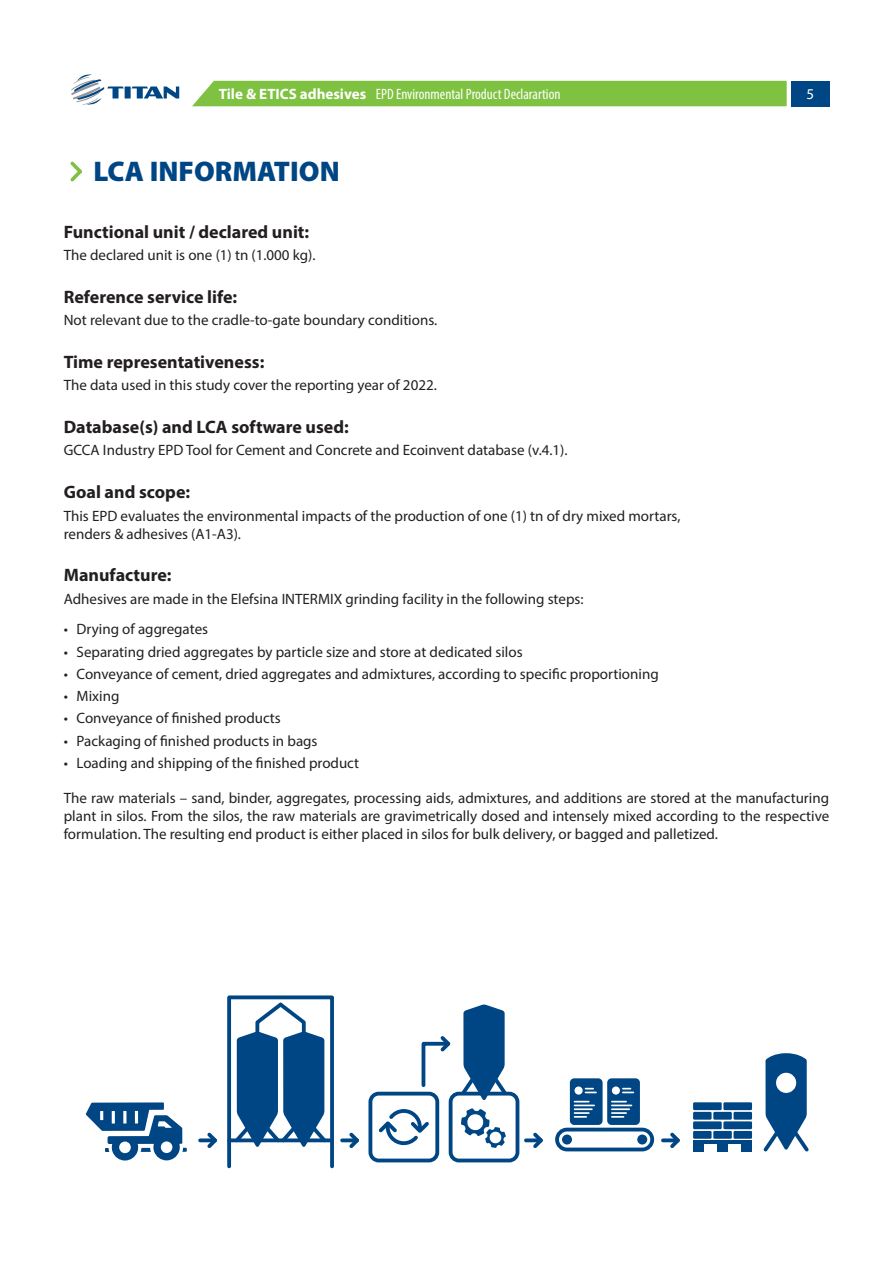
<style>
.page{position:relative;width:893px;height:1263px;background:#fff}
.page>*{position:absolute;margin:0;border:0;box-sizing:border-box;transform-origin:0 0}
.Title_01{font:900 28.5px "Myriad Pro";color:#004684}
.Title_03{font:700 18px "Myriad Pro";color:#231f20}
.Main{font:15px/18px "Myriad Pro";color:#231f20}
.t1{font:condensed 15px "Myriad Pro";color:#fff}
.t2{font:15px "Myriad Pro";color:#fff}
.s1{font-weight:700;font-stretch:normal}
</style>
<div class="page">
<div style="left:192px;top:81px;width:595px;height:25px;background:#7fc241"></div>
<svg style="left:71px;top:74px;width:108px;height:31px"></svg>
<div style="left:791px;top:81px;width:38px;height:25px;background:#004684"></div>
<svg style="left:70px;top:161px;width:12px;height:21px"></svg>
<svg style="left:86px;top:1102px;width:101px;height:58px"></svg>
<svg style="left:204px;top:1132px;width:13px;height:16px"></svg>
<svg style="left:200px;top:1138px;width:15px;height:4px"></svg>
<svg style="left:346px;top:1132px;width:13px;height:16px"></svg>
<svg style="left:342px;top:1138px;width:15px;height:4px"></svg>
<svg style="left:530px;top:1132px;width:13px;height:16px"></svg>
<svg style="left:526px;top:1138px;width:15px;height:4px"></svg>
<svg style="left:667px;top:1132px;width:13px;height:16px"></svg>
<svg style="left:663px;top:1138px;width:15px;height:4px"></svg>
<div style="left:227px;top:995px;width:107px;height:173px;border:4px solid #004684"></div>
<hr style="left:229px;top:1138px;width:103px;height:4px;background:#004684">
<div style="left:368px;top:1092px;width:71px;height:70px;border:4px solid #004684;border-radius:8px"></div>
<div style="left:449px;top:1092px;width:70px;height:70px;border:4px solid #004684;border-radius:8px"></div>
<svg style="left:231px;top:999px;width:99px;height:148px"></svg>
<div style="left:562px;top:1134px;width:10px;height:10px;background:#004684;border-radius:50%"></div>
<div style="left:637px;top:1134px;width:10px;height:10px;background:#004684;border-radius:50%"></div>
<div style="left:555px;top:1128px;width:99px;height:23px;border:4px solid #004684;border-radius:10px"></div>
<svg style="left:375px;top:1004px;width:135px;height:144px"></svg>
<div style="left:570px;top:1078px;width:33px;height:47px;background:#004684;border-radius:4px"></div>
<svg style="left:574px;top:1101px;width:15px;height:1px"></svg>
<hr style="left:574px;top:1104px;width:20px;height:2px;background:#fff">
<svg style="left:585px;top:1088px;width:11px;height:5px"></svg>
<svg style="left:574px;top:1108px;width:18px;height:10px"></svg>
<div style="left:574px;top:1086px;width:9px;height:8px;background:#fff;border-radius:50%"></div>
<div style="left:607px;top:1078px;width:33px;height:47px;background:#004684;border-radius:4px"></div>
<svg style="left:623px;top:1088px;width:10px;height:5px"></svg>
<svg style="left:612px;top:1101px;width:19px;height:17px"></svg>
<div style="left:612px;top:1086px;width:8px;height:8px;background:#fff;border-radius:50%"></div>
<svg style="left:763px;top:1053px;width:46px;height:99px"></svg>
<div style="left:776px;top:1073px;width:20px;height:20px;background:#fff;border-radius:50%"></div>
<hr style="left:693px;top:1140px;width:59px;height:4px;background:#004684">
<div style="left:693px;top:1144px;width:11px;height:8px;background:#004684"></div>
<div style="left:741px;top:1144px;width:11px;height:8px;background:#004684"></div>
<div style="left:717px;top:1144px;width:11px;height:8px;background:#004684"></div>
<div style="left:723px;top:1121px;width:29px;height:8px;background:#004684"></div>
<div style="left:693px;top:1121px;width:29px;height:8px;background:#004684"></div>
<div style="left:723px;top:1102px;width:29px;height:8px;background:#004684"></div>
<div style="left:693px;top:1102px;width:29px;height:8px;background:#004684"></div>
<div style="left:693px;top:1112px;width:19px;height:8px;background:#004684"></div>
<div style="left:733px;top:1112px;width:19px;height:8px;background:#004684"></div>
<div style="left:713px;top:1112px;width:19px;height:8px;background:#004684"></div>
<div style="left:693px;top:1131px;width:19px;height:8px;background:#004684"></div>
<div style="left:733px;top:1131px;width:19px;height:8px;background:#004684"></div>
<div style="left:713px;top:1131px;width:19px;height:8px;background:#004684"></div>
<p class="t1" style="left:219px;top:85px;width:343px"><span class="s1">Τile &amp; ETICS adhesives</span> EPD Environmental Product Declarartion</p>
<p class="t2" style="left:806px;top:85px;width:9px">5</p>
<p class="Title_01" style="left:93px;top:152px;width:248px">LCA INFORMATION</p>
<p class="Title_03" style="left:64px;top:220px;width:247px">Functional unit / declared unit:</p>
<p class="Main" style="left:64px;top:246px;width:253px">The declared unit is one (1) tn (1.000 kg).</p>
<p class="Title_03" style="left:64px;top:285px;width:175px">Reference service life:</p>
<p class="Main" style="left:64px;top:311px;width:375px">Not relevant due to the cradle‐to‐gate boundary conditions.</p>
<p class="Title_03" style="left:64px;top:350px;width:202px">Time representativeness:</p>
<p class="Main" style="left:64px;top:376px;width:375px">The data used in this study cover the reporting year of 2022.</p>
<p class="Title_03" style="left:64px;top:415px;width:286px">Database(s) and LCA software used:</p>
<p class="Main" style="left:64px;top:441px;width:505px">GCCA Industry EPD Tool for Cement and Concrete and Ecoinvent database (v.4.1).</p>
<p class="Title_03" style="left:64px;top:480px;width:128px">Goal and scope:</p>
<p class="Main" style="left:64px;top:506px;width:618px">This EPD evaluates the environmental impacts of the production of one (1) tn of dry mixed mortars, renders &amp; adhesives (A1-A3).</p>
<p class="Title_03" style="left:64px;top:564px;width:109px">Manufacture:</p>
<p class="Main" style="left:64px;top:589px;width:521px">Adhesives are made in the Elefsina INTERMIX grinding facility in the following steps:</p>
<p class="Main" style="left:64px;top:620px;width:146px">• Drying of aggregates</p>
<p class="Main" style="left:64px;top:642px;width:460px">• Separating dried aggregates by particle size and store at dedicated silos</p>
<p class="Main" style="left:64px;top:665px;width:596px">• Conveyance of cement, dried aggregates and admixtures, according to specific proportioning</p>
<p class="Main" style="left:64px;top:687px;width:57px">• Mixing</p>
<p class="Main" style="left:64px;top:709px;width:219px">• Conveyance of finished products</p>
<p class="Main" style="left:64px;top:731px;width:255px">• Packaging of finished products in bags</p>
<p class="Main" style="left:64px;top:754px;width:297px">• Loading and shipping of the finished product</p>
<p class="Main" style="left:64px;top:789px;width:767px;text-align:justify">The raw materials – sand, binder, aggregates, processing aids, admixtures, and additions are stored at the manufacturing plant in silos. From the silos, the raw materials are gravimetrically dosed and intensely mixed according to the respective formulation. The resulting end product is either placed in silos for bulk delivery, or bagged and palletized.</p>
</div>
